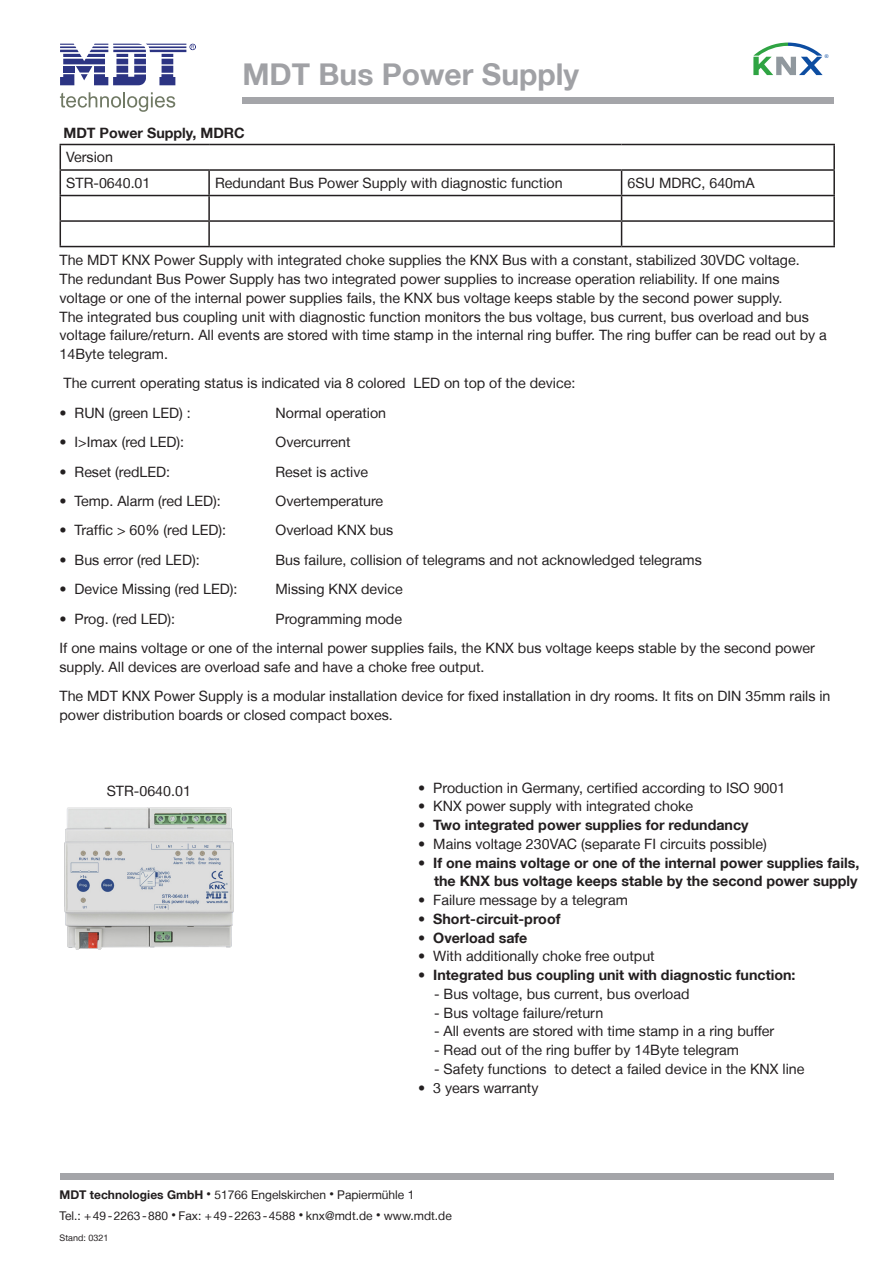
<style>
.page{position:relative;width:893px;height:1263px;background:#fff}
.page>*{position:absolute;margin:0;border:0;box-sizing:border-box;transform-origin:0 0}
.t1{font:700 30px "Helvetica Neue LT";color:#a0a1a5}
.td-data{font:14.25px/18.8px "Helvetica Neue LT";color:#231f20}
.t2{font:700 14.25px/18.8px "Helvetica Neue LT";color:#231f20;text-align:right}
.t3{font:12px/21px "Helvetica Neue LT";color:#231f20}
.t4{font:9px "Helvetica Neue LT";color:#231f20}
.t5{font:5.1px "Arial";color:#0d4da1}
.s1{font-weight:400}
.s2{font-weight:700}
.s3{font-size:9px}
</style>
<div class="page">
<svg style="left:61px;top:145px;width:772px;height:101px"></svg>
<hr style="left:60px;top:144px;width:149px;height:1px;background:#231f20">
<hr style="left:209px;top:144px;width:413px;height:1px;background:#231f20">
<hr style="left:622px;top:144px;width:213px;height:1px;background:#231f20">
<hr style="left:833px;top:145px;width:2px;height:24px;background:#231f20">
<hr style="left:60px;top:169px;width:149px;height:2px;background:#231f20">
<hr style="left:209px;top:169px;width:413px;height:2px;background:#231f20">
<hr style="left:208px;top:171px;width:2px;height:24px;background:#231f20">
<hr style="left:622px;top:169px;width:213px;height:2px;background:#231f20">
<hr style="left:833px;top:171px;width:2px;height:24px;background:#231f20">
<hr style="left:60px;top:195px;width:149px;height:1px;background:#231f20">
<hr style="left:209px;top:195px;width:413px;height:1px;background:#231f20">
<hr style="left:208px;top:196px;width:2px;height:24px;background:#231f20">
<hr style="left:622px;top:195px;width:213px;height:1px;background:#231f20">
<hr style="left:833px;top:196px;width:2px;height:24px;background:#231f20">
<hr style="left:60px;top:220px;width:149px;height:2px;background:#231f20">
<svg style="left:60px;top:145px;width:1px;height:101px"></svg>
<hr style="left:209px;top:220px;width:413px;height:2px;background:#231f20">
<hr style="left:208px;top:222px;width:2px;height:24px;background:#231f20">
<hr style="left:622px;top:220px;width:213px;height:2px;background:#231f20">
<svg style="left:621px;top:171px;width:1px;height:75px"></svg>
<hr style="left:833px;top:222px;width:2px;height:24px;background:#231f20">
<hr style="left:60px;top:246px;width:149px;height:1px;background:#231f20">
<hr style="left:209px;top:246px;width:413px;height:1px;background:#231f20">
<hr style="left:622px;top:246px;width:213px;height:1px;background:#231f20">
<img style="left:64px;top:807px;width:170px;height:143px">
<svg style="left:753px;top:43px;width:70px;height:32px"></svg>
<div style="left:60px;top:1174px;width:773px;height:6px;background:#a4a5a9"></div>
<svg style="left:60px;top:44px;width:136px;height:41px"></svg>
<svg style="left:60px;top:92px;width:115px;height:20px"></svg>
<div style="left:242px;top:98px;width:591px;height:6px;background:#a4a5a9"></div>
<p class="t1" style="left:242px;top:56px;width:338px">MDT Bus Power Supply</p>
<p class="t2" style="left:63px;top:123px;width:183px">MDT Power Supply, MDRC</p>
<p class="td-data" style="left:66px;top:148px;width:48px">Version</p>
<p class="td-data" style="left:66px;top:173px;width:86px">STR-0640.01</p>
<p class="td-data" style="left:215px;top:173px;width:349px">Redundant Bus Power Supply with diagnostic function</p>
<p class="td-data" style="left:628px;top:173px;width:128px">6SU MDRC, 640mA</p>
<p class="t5" style="left:825px;top:53px;width:5px">®</p>
<p class="td-data" style="left:60px;top:251px;width:769px">The MDT KNX Power Supply with integrated choke supplies the KNX Bus with a constant, stabilized 30VDC voltage.<br>The redundant Bus Power Supply has two integrated power supplies to increase operation reliability. If one mains voltage or one of the internal power supplies fails, the KNX bus voltage keeps stable by the second power supply.<br>The integrated bus coupling unit with diagnostic function monitors the bus voltage, bus current, bus overload and bus voltage failure/return. All events are stored with time stamp in the internal ring buffer. The ring buffer can be read out by a 14Byte telegram.</p>
<p class="td-data" style="left:63px;top:374px;width:513px">The current operating status is indicated via 8 colored LED on top of the device:</p>
<p class="td-data" style="left:60px;top:403px;width:133px">• RUN (green LED) :</p>
<p class="td-data" style="left:276px;top:403px;width:112px">Normal operation</p>
<p class="td-data" style="left:60px;top:433px;width:126px">• I&gt;Imax (red LED):</p>
<p class="td-data" style="left:276px;top:433px;width:76px">Overcurrent</p>
<p class="td-data" style="left:60px;top:462px;width:112px">• Reset (redLED:</p>
<p class="td-data" style="left:276px;top:462px;width:94px">Reset is active</p>
<p class="td-data" style="left:60px;top:491px;width:163px">• Temp. Alarm (red LED):</p>
<p class="td-data" style="left:276px;top:491px;width:109px">Overtemperature</p>
<p class="td-data" style="left:60px;top:521px;width:168px">• Traffic &gt; 60% (red LED):</p>
<p class="td-data" style="left:276px;top:521px;width:119px">Overload KNX bus</p>
<p class="td-data" style="left:60px;top:550px;width:142px">• Bus error (red LED):</p>
<p class="td-data" style="left:276px;top:550px;width:428px">Bus failure, collision of telegrams and not acknowledged telegrams</p>
<p class="td-data" style="left:60px;top:579px;width:179px">• Device Missing (red LED):</p>
<p class="td-data" style="left:276px;top:579px;width:129px">Missing KNX device</p>
<p class="td-data" style="left:60px;top:609px;width:117px">• Prog. (red LED):</p>
<p class="td-data" style="left:276px;top:609px;width:128px">Programming mode</p>
<p class="td-data" style="left:60px;top:638px;width:757px">If one mains voltage or one of the internal power supplies fails, the KNX bus voltage keeps stable by the second power supply. All devices are overload safe and have a choke free output.</p>
<p class="td-data" style="left:60px;top:686px;width:772px">The MDT KNX Power Supply is a modular installation device for fixed installation in dry rooms. It fits on DIN 35mm rails in power distribution boards or closed compact boxes.</p>
<p class="td-data" style="left:107px;top:781px;width:86px">STR-0640.01</p>
<p class="td-data" style="left:418px;top:778px;width:369px">• Production in Germany, certified according to ISO 9001</p>
<p class="td-data" style="left:418px;top:797px;width:276px">• KNX power supply with integrated choke</p>
<p class="t2" style="left:418px;top:815px;width:332px"><span class="s1">•</span> Two integrated power supplies for redundancy</p>
<p class="td-data" style="left:418px;top:834px;width:350px">• Mains voltage 230VAC (separate FI circuits possible)</p>
<p class="t2" style="left:418px;top:853px;width:443px"><span class="s1">•</span> If one mains voltage or one of the internal power supplies fails, the KNX bus voltage keeps stable by the second power supply</p>
<p class="td-data" style="left:418px;top:890px;width:211px">• Failure message by a telegram</p>
<p class="t2" style="left:418px;top:909px;width:144px"><span class="s1">•</span> Short-circuit-proof</p>
<p class="t2" style="left:418px;top:928px;width:111px">• Overload safe</p>
<p class="td-data" style="left:418px;top:947px;width:238px">• With additionally choke free output</p>
<p class="t2" style="left:418px;top:965px;width:379px"><span class="s1">•</span> Integrated bus coupling unit with diagnostic function:</p>
<p class="td-data" style="left:434px;top:984px;width:257px">- Bus voltage, bus current, bus overload</p>
<p class="td-data" style="left:434px;top:1003px;width:171px">- Bus voltage failure/return</p>
<p class="td-data" style="left:434px;top:1022px;width:342px">- All events are stored with time stamp in a ring buffer</p>
<p class="td-data" style="left:434px;top:1040px;width:306px">- Read out of the ring buffer by 14Byte telegram</p>
<p class="td-data" style="left:434px;top:1059px;width:372px">- Safety functions to detect a failed device in the KNX line</p>
<p class="td-data" style="left:418px;top:1078px;width:122px">• 3 years warranty</p>
<p class="t3" style="left:60px;top:1183px;width:394px"><span class="s2">MDT technologies GmbH</span> <span class="s3">•</span> 51766 Engelskirchen <span class="s3">•</span> Papiermühle 1<br>Tel.: +49-2263-880 <span class="s3">•</span> Fax: +49-2263-4588 <span class="s3">•</span> knx@mdt.de <span class="s3">•</span> www.mdt.de</p>
<p class="t4" style="left:60px;top:1232px;width:50px">Stand: 0321</p>
</div>
